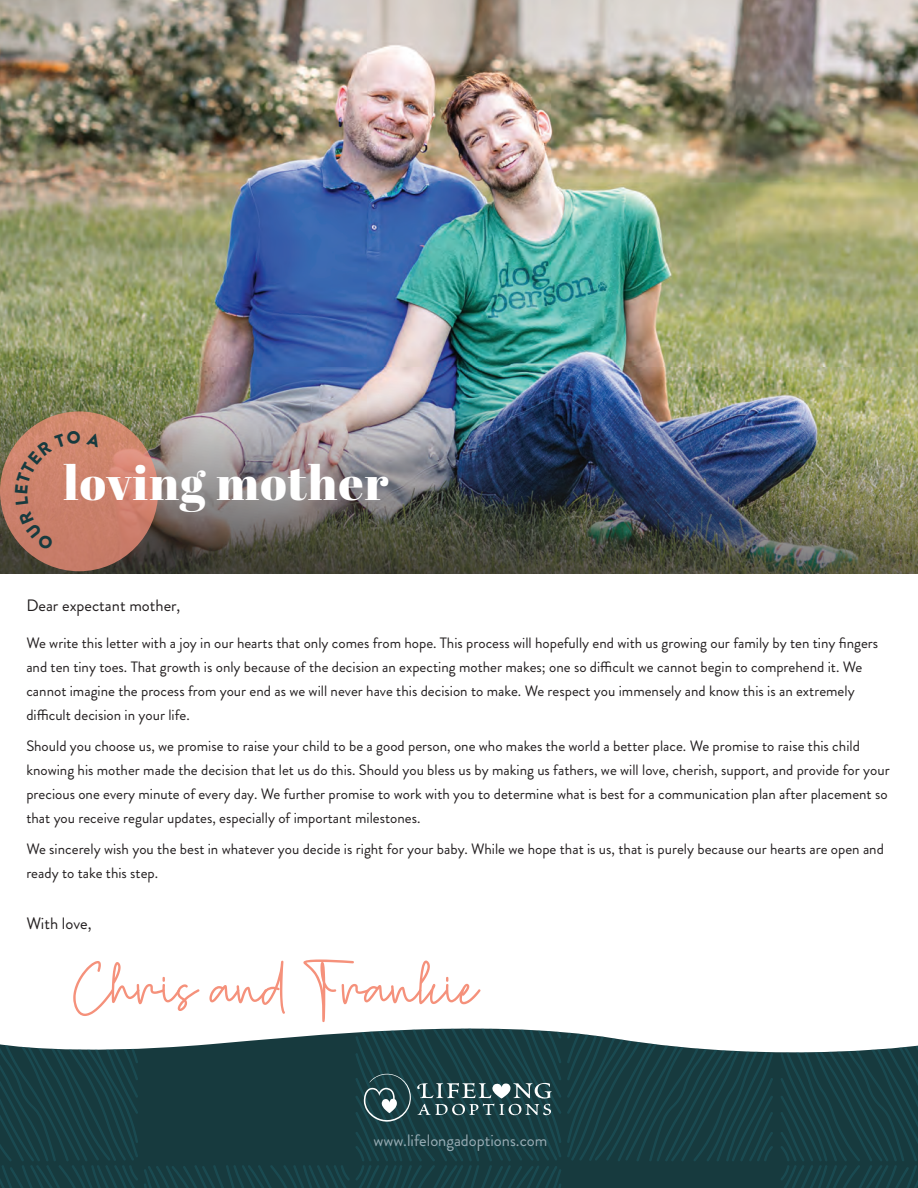
<style>
.page{position:relative;width:918px;height:1188px;background:#fff}
.page>*{position:absolute;margin:0;border:0;box-sizing:border-box;transform-origin:0 0}
.t1{font:54px "Callien Pooh";color:#f5917b}
.t2{font:48.15px "Abril Fatface";letter-spacing:.025em;color:#fff}
.t3{font:16.5px "Brandon Grotesque";color:#231f20}
.t4{font:16.5px "Brandon Grotesque";color:#99adb5}
.t5{font:15px/24px "Brandon Grotesque";color:#231f20}
</style>
<div class="page">
<svg style="left:0;top:1028px;width:918px;height:160px;background:#1e4347"></svg>
<svg style="left:0;top:1029px;width:138px;height:32px"></svg>
<svg style="left:780px;top:1029px;width:138px;height:32px"></svg>
<svg style="left:355px;top:1029px;width:418px;height:32px"></svg>
<img style="left:0;top:0;width:918px;height:347px">
<img style="left:0;top:347px;width:918px;height:227px">
<svg style="left:364px;top:1074px;width:47px;height:48px;background:#3e5e62"></svg>
<svg style="left:417px;top:1083px;width:135px;height:32px;background:#4e6b6f"></svg>
<svg style="left:0;top:411px;width:158px;height:160px;background:#cd826c"></svg>
<svg style="left:19px;top:511px;width:36px;height:40px"></svg>
<div style="left:15px;top:431px;width:65px;height:74px;background:#cf846d"></div>
<svg style="left:86px;top:432px;width:15px;height:16px"></svg>
<h2 class="t2" style="left:63px;top:449px;width:327px">loving mother</h2>
<p class="t3" style="left:26px;top:594px;width:155px">Dear expectant mother,</p>
<p class="t5" style="left:26px;top:631px;width:853px">We write this letter with a joy in our hearts that only comes from hope. This process will hopefully end with us growing our family by ten tiny fingers and ten tiny toes. That growth is only because of the decision an expecting mother makes; one so difficult we cannot begin to comprehend it. We cannot imagine the process from your end as we will never have this decision to make. We respect you immensely and know this is an extremely difficult decision in your life.</p>
<p class="t5" style="left:26px;top:734px;width:865px">Should you choose us, we promise to raise your child to be a good person, one who makes the world a better place. We promise to raise this child knowing his mother made the decision that let us do this. Should you bless us by making us fathers, we will love, cherish, support, and provide for your precious one every minute of every day. We further promise to work with you to determine what is best for a communication plan after placement so that you receive regular updates, especially of important milestones.</p>
<p class="t5" style="left:26px;top:837px;width:859px">We sincerely wish you the best in whatever you decide is right for your baby. While we hope that is us, that is purely because our hearts are open and ready to take this step.</p>
<p class="t3" style="left:26px;top:912px;width:67px">With love,</p>
<h1 class="t1" style="left:73px;top:957px;width:407px">Chris and Frankie</h1>
<p class="t4" style="left:374px;top:1129px;width:175px">www.lifelongadoptions.com</p>
</div>
